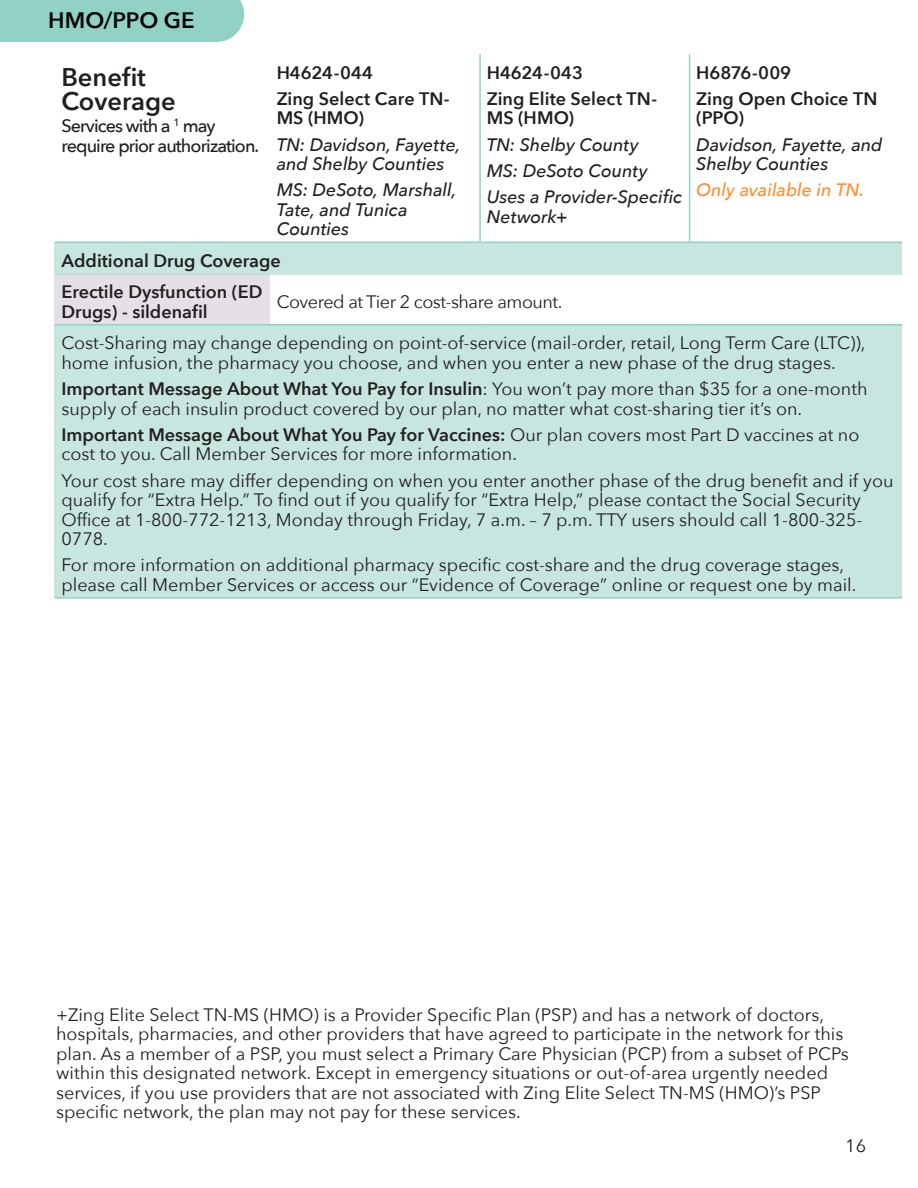
<style>
.page{position:relative;width:918px;height:1188px;background:#fff}
.page>*{position:absolute;margin:0;border:0;box-sizing:border-box;transform-origin:0 0}
.t1{font:600 25.5px/24px "Avenir Next";color:#231f20}
.t2{font:600 22.35px "Avenir Next";color:#040503}
.t3{font:18px/19.5px "Avenir Next";color:#231f20}
.t4{font:italic 500 18px/19.5px "Avenir Next";letter-spacing:-.005em;color:#231f20}
.t5{font:600 18px/26.2px "Avenir Next";color:#231f20}
.t6{font:500 18px/19.5px "Avenir Next";letter-spacing:-.05em;color:#231f20}
.t7{font:18px "Avenir Next";letter-spacing:-.025em;color:#231f20}
.t8{font:italic 500 18px "Avenir Next";letter-spacing:-.005em;color:#ff8c2d}
.s1{font-weight:600}
</style>
<div class="page">
<div style="left:55px;top:325px;width:847px;height:273px;background:#c7e6df"></div>
<hr style="left:55px;top:597px;width:215px;height:1px;background:#8dd4be">
<hr style="left:270px;top:597px;width:210px;height:1px;background:#8dd4be">
<hr style="left:480px;top:597px;width:210px;height:1px;background:#8dd4be">
<hr style="left:690px;top:597px;width:212px;height:1px;background:#8dd4be">
<div style="left:55px;top:274px;width:215px;height:51px;background:#e5e0e7"></div>
<hr style="left:55px;top:324px;width:215px;height:2px;background:#8dd4be">
<hr style="left:270px;top:324px;width:210px;height:2px;background:#8dd4be">
<hr style="left:480px;top:324px;width:210px;height:2px;background:#8dd4be">
<hr style="left:690px;top:324px;width:212px;height:2px;background:#8dd4be">
<div style="left:55px;top:242px;width:847px;height:32px;background:#c7e6df"></div>
<hr style="left:479px;top:54px;width:2px;height:188px;background:#92d2c5">
<hr style="left:689px;top:54px;width:1px;height:188px;background:#92d2c5">
<hr style="left:270px;top:242px;width:210px;height:1px;background:#92d2c5">
<hr style="left:480px;top:242px;width:210px;height:1px;background:#92d2c5">
<hr style="left:690px;top:242px;width:212px;height:1px;background:#92d2c5">
<hr style="left:55px;top:242px;width:215px;height:1px;background:#92d2c5">
<div style="left:0;top:0;width:244px;height:42px;background:#92d2c5"></div>
<p class="t2" style="left:48px;top:1px;width:148px">HMO/PPO GE</p>
<h1 class="t1" style="left:62px;top:65px;width:116px">Benefit<br>Coverage</h1>
<p class="t6" style="left:61px;top:115px;width:199px">Services with a <sup>1</sup> may require prior authorization.</p>
<p class="t5" style="left:277px;top:59px;width:174px">H4624-044<br>Zing Select Care TN-</p>
<p class="t5" style="left:277px;top:105px;width:89px">MS (HMO)</p>
<p class="t4" style="left:277px;top:134px;width:185px">TN: Davidson, Fayette, and Shelby Counties</p>
<p class="t4" style="left:277px;top:180px;width:181px">MS: DeSoto, Marshall,<br>Tate, and Tunica<br>Counties</p>
<p class="t5" style="left:487px;top:59px;width:172px">H4624-043<br>Zing Elite Select TN-</p>
<p class="t5" style="left:487px;top:105px;width:89px">MS (HMO)</p>
<p class="t4" style="left:487px;top:131px;width:197px;line-height:26.2px">TN: Shelby County<br>MS: DeSoto County<br>Uses a Provider-Specific</p>
<p class="t4" style="left:487px;top:206px;width:83px">Network+</p>
<p class="t5" style="left:696px;top:59px;width:183px">H6876-009<br>Zing Open Choice TN</p>
<p class="t5" style="left:696px;top:105px;width:49px">(PPO)</p>
<p class="t4" style="left:696px;top:134px;width:188px">Davidson, Fayette, and<br>Shelby Counties</p>
<p class="t8" style="left:696px;top:175px;width:170px">Only available in TN.</p>
<p class="t5" style="left:61px;top:247px;width:221px">Additional Drug Coverage</p>
<p class="t5" style="left:61px;top:282px;width:203px;line-height:19.5px">Erectile Dysfunction (ED<br>Drugs) - sildenafil</p>
<p class="t7" style="left:277px;top:287px;width:287px">Covered at Tier 2 cost-share amount.</p>
<p class="t3" style="left:61px;top:333px;width:806px">Cost-Sharing may change depending on point-of-service (mail-order, retail, Long Term Care (LTC)), home infusion, the pharmacy you choose, and when you enter a new phase of the drug stages.</p>
<p class="t3" style="left:61px;top:378px;width:808px"><span class="s1">Important Message About What You Pay for Insulin</span>: You won’t pay more than $35 for a one-month supply of each insulin product covered by our plan, no matter what cost-sharing tier it’s on.</p>
<p class="t3" style="left:61px;top:424px;width:799px"><span class="s1">Important Message About What You Pay for Vaccines:</span> Our plan covers most Part D vaccines at no cost to you. Call Member Services for more information.</p>
<p class="t3" style="left:61px;top:470px;width:833px">Your cost share may differ depending on when you enter another phase of the drug benefit and if you qualify for “Extra Help.” To find out if you qualify for “Extra Help,” please contact the Social Security Office at 1-800-772-1213, Monday through Friday, 7 a.m. – 7 p.m. TTY users should call 1-800-325- 0778.</p>
<p class="t3" style="left:61px;top:555px;width:796px">For more information on additional pharmacy specific cost-share and the drug coverage stages, please call Member Services or access our “Evidence of Coverage” online or request one by mail.</p>
<p class="t3" style="left:56px;top:1004px;width:794px">+Zing Elite Select TN-MS (HMO) is a Provider Specific Plan (PSP) and has a network of doctors, hospitals, pharmacies, and other providers that have agreed to participate in the network for this plan. As a member of a PSP, you must select a Primary Care Physician (PCP) from a subset of PCPs within this designated network. Except in emergency situations or out-of-area urgently needed services, if you use providers that are not associated with Zing Elite Select TN-MS (HMO)’s PSP specific network, the plan may not pay for these services.</p>
<p class="t3" style="left:845px;top:1135px;width:22px">16</p>
</div>
